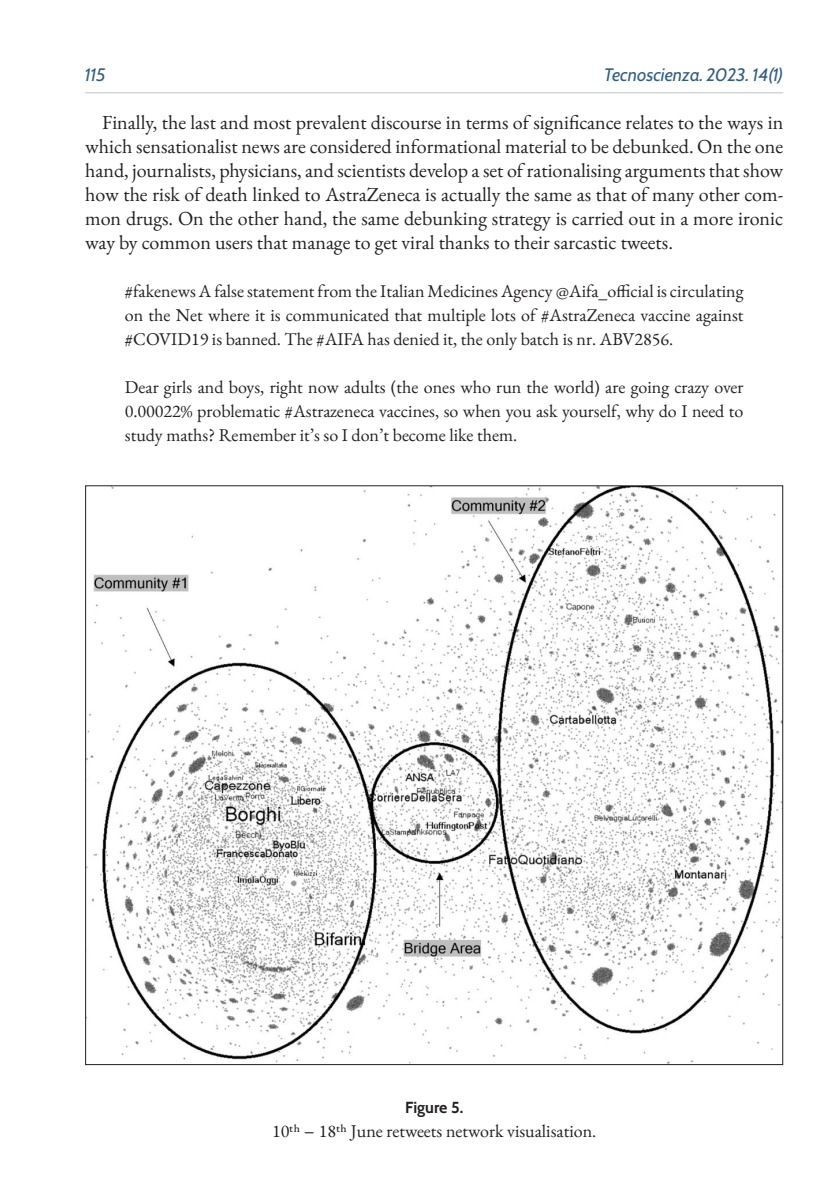
<style>
.page{position:relative;width:840px;height:1191px;background:#fff}
.page>*{position:absolute;margin:0;border:0;box-sizing:border-box;transform-origin:0 0}
.t1{font:20px/24px "EB Garamond";color:#231f20;text-align:justify}
.t2{font:18px/24px "EB Garamond";color:#231f20;text-align:justify}
.t3{font:italic 18px "Cabin";color:#305d84}
.t4{font:16px "Cabin";color:#231f20}
.s1{font-size:20px}
</style>
<div class="page">
<hr style="left:85px;top:92px;width:697px;height:1px;background:#ced3d6">
<img style="left:87px;top:487px;width:693px;height:576px">
<p class="t3" style="left:85px;top:63px;width:22px">115</p>
<p class="t3" style="left:603px;top:63px;width:181px">Tecnoscienza. 2023. 14(1)</p>
<p class="t1" style="left:85px;top:110px;width:699px;text-indent:17px">Finally, the last and most prevalent discourse in terms of significance relates to the ways in which sensationalist news are considered informational material to be debunked. On the one hand, journalists, physicians, and scientists develop a set of rationalising arguments that show how the risk of death linked to AstraZeneca is actually the same as that of many other com&shy;mon drugs. On the other hand, the same debunking strategy is carried out in a more ironic way by common users that manage to get viral thanks to their sarcastic tweets.</p>
<p class="t2" style="left:125px;top:278px;width:619px">#fakenews A false statement from the Italian Medicines Agency @Aifa_official is circulating on the Net where it is communicated that multiple lots of #AstraZeneca vaccine against #COVID19 is banned. The #AIFA has denied it, the only batch is nr. ABV2856.</p>
<p class="t2" style="left:125px;top:374px;width:619px">Dear girls and boys, right now adults (the ones who run the world) are going crazy over 0.00022% problematic #Astrazeneca vaccines, so when you ask yourself, why do I need to study maths? Remember it’s so I don’t become like them.</p>
<p class="t4" style="left:405px;top:1097px;width:60px">Figure 5.</p>
<p class="t2" style="left:272px;top:1118px;width:325px">10th <span class="s1">–</span> 18th June retweets network visualisation.</p>
</div>
